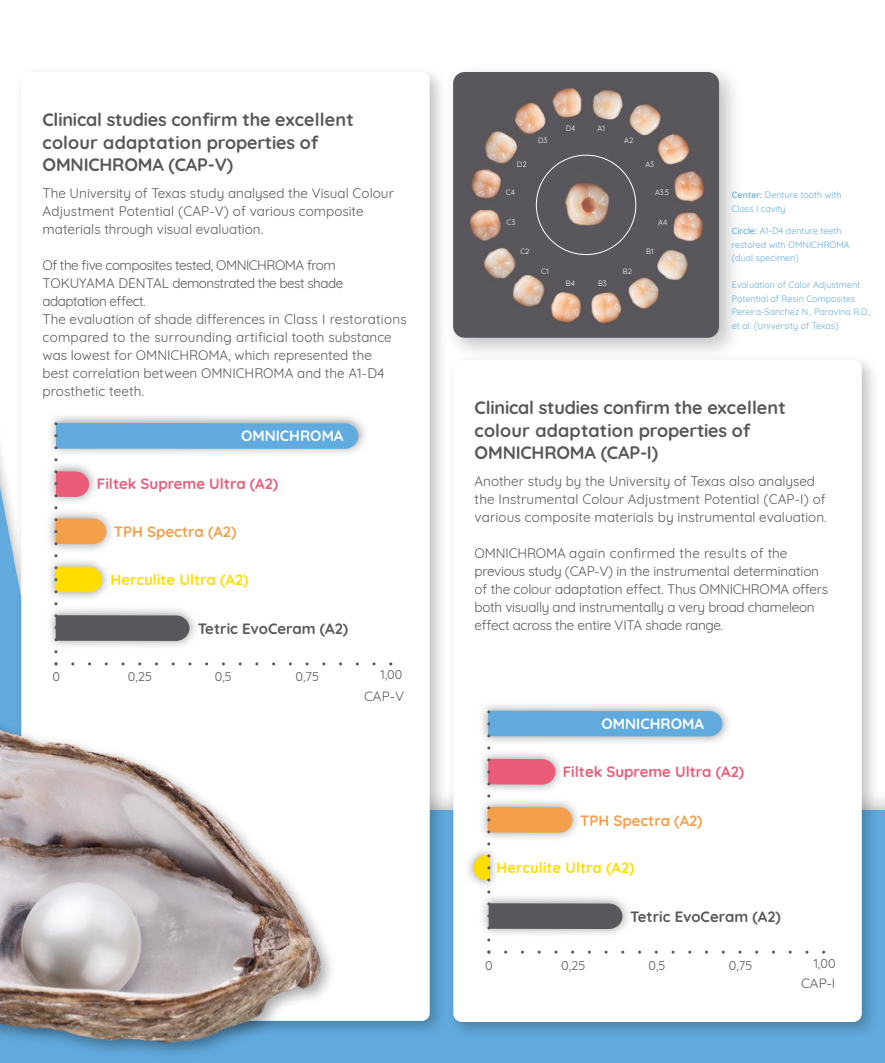
<style>
.page{position:relative;width:885px;height:1063px;background:#fff}
.page>*{position:absolute;margin:0;border:0;box-sizing:border-box;transform-origin:0 0}
.t1{font:700 18px/22.5px "Quicksand";letter-spacing:-.01em;color:#58575c}
.t2{font:700 15px "Quicksand";color:#eb5c79}
.t3{font:700 15px "Quicksand";color:#fd0}
.t4{font:700 15px "Quicksand";color:#58575c}
.t5{font:700 15px "Quicksand";color:#f49f4b}
.t6{font:700 15px "Quicksand";color:#fff}
.t7{font:13.5px/18px "Quicksand";color:#58575c}
.t8{font:13.5px/18px "Quicksand";letter-spacing:-.02em;color:#58575c}
.t9{font:12.75px "Quicksand";color:#58575c}
.t10{font:9px/13.5px "Quicksand";color:#61aade}
.t11{font:7.5px "Quicksand";color:#fff}
.s1{font-weight:500}
</style>
<div class="page">
<div style="left:0;top:810px;width:884px;height:253px;background:#61aade"></div>
<svg style="left:0;top:487px;width:14px;height:230px;background:#76b3df"></svg>
<div style="left:442px;top:62px;width:301px;height:300px;background:#000;opacity:.25"></div>
<img style="left:453px;top:72px;width:266px;height:266px">
<div style="left:14px;top:65px;width:433px;height:974px;background:#000;opacity:.25"></div>
<div style="left:21px;top:72px;width:408px;height:949px;background:#fff;border-radius:8px"></div>
<div style="left:446px;top:353px;width:433px;height:687px;background:#000;opacity:.25"></div>
<div style="left:453px;top:360px;width:408px;height:662px;background:#fff;border-radius:9px"></div>
<img style="left:50px;top:605px;width:145px;height:42px">
<img style="left:50px;top:557px;width:58px;height:41px">
<img style="left:49px;top:509px;width:63px;height:41px">
<img style="left:50px;top:461px;width:45px;height:41px">
<img style="left:51px;top:416px;width:314px;height:37px">
<svg style="left:54px;top:422px;width:304px;height:27px;background:#68abdc"></svg>
<svg style="left:54px;top:470px;width:35px;height:27px"></svg>
<svg style="left:54px;top:518px;width:52px;height:27px"></svg>
<svg style="left:54px;top:566px;width:48px;height:27px"></svg>
<svg style="left:54px;top:614px;width:135px;height:27px;background:#616165"></svg>
<img style="left:483px;top:897px;width:145px;height:38px">
<img style="left:468px;top:850px;width:27px;height:36px">
<img style="left:482px;top:797px;width:96px;height:41px">
<img style="left:482px;top:749px;width:79px;height:41px">
<img style="left:482px;top:705px;width:246px;height:37px">
<svg style="left:487px;top:710px;width:235px;height:27px;background:#68acdc"></svg>
<svg style="left:487px;top:758px;width:68px;height:27px;background:#e66882"></svg>
<svg style="left:487px;top:806px;width:85px;height:27px;background:#efa357"></svg>
<svg style="left:473px;top:854px;width:17px;height:27px"></svg>
<svg style="left:487px;top:902px;width:135px;height:27px;background:#616165"></svg>
<img style="left:0;top:719px;width:333px;height:335px">
<h1 class="t1" style="left:43px;top:107px;width:313px">Clinical studies confirm the excellent</h1>
<h1 class="t1" style="left:43px;top:129px;width:277px">colour adaptation properties of<br>OMNICHROMA (CAP-V)</h1>
<p class="t7" style="left:43px;top:183px;width:353px">The University of Texas study analysed the Visual Colour<br>Adjustment Potential (CAP-V) of various composite materials through visual evaluation.</p>
<p class="t7" style="left:43px;top:255px;width:366px">Of the five composites tested, OMNICHROMA from TOKUYAMA DENTAL demonstrated the best shade adaptation effect.<br>The evaluation of shade differences in Class I restorations compared to the surrounding artificial tooth substance was lowest for OMNICHROMA, which represented the<br>best correlation between OMNICHROMA and the A1-D4 prosthetic teeth.</p>
<p class="t6" style="left:241px;top:423px;width:104px">OMNICHROMA</p>
<p class="t9" style="left:53px;top:667px;width:9px">0</p>
<p class="t2" style="left:97px;top:471px;width:183px">Filtek Supreme Ultra (A2)</p>
<p class="t5" style="left:114px;top:520px;width:124px">TPH Spectra (A2)</p>
<p class="t3" style="left:111px;top:567px;width:139px">Herculite Ultra (A2)</p>
<p class="t4" style="left:198px;top:616px;width:152px">Tetric EvoCeram (A2)</p>
<p class="t9" style="left:128px;top:667px;width:26px">0,25</p>
<p class="t9" style="left:215px;top:667px;width:19px">0,5</p>
<p class="t9" style="left:295px;top:667px;width:25px">0,75</p>
<p class="t9" style="left:380px;top:665px;width:23px">1,00</p>
<p class="t7" style="left:364px;top:686px;width:41px">CAP-V</p>
<p class="t11" style="left:566px;top:122px;width:11px">D4</p>
<p class="t11" style="left:597px;top:122px;width:9px">A1</p>
<p class="t11" style="left:538px;top:135px;width:11px">D3</p>
<p class="t11" style="left:624px;top:135px;width:11px">A2</p>
<p class="t11" style="left:517px;top:158px;width:11px">D2</p>
<p class="t11" style="left:645px;top:158px;width:10px">A3</p>
<p class="t11" style="left:506px;top:187px;width:11px">C4</p>
<p class="t11" style="left:506px;top:217px;width:10px">C3</p>
<p class="t11" style="left:520px;top:246px;width:11px">C2</p>
<p class="t11" style="left:541px;top:266px;width:9px">C1</p>
<p class="t11" style="left:566px;top:277px;width:11px">B4</p>
<p class="t11" style="left:598px;top:277px;width:10px">B3</p>
<p class="t11" style="left:622px;top:266px;width:11px">B2</p>
<p class="t11" style="left:655px;top:187px;width:16px">A3.5</p>
<p class="t11" style="left:658px;top:217px;width:11px">A4</p>
<p class="t11" style="left:646px;top:246px;width:9px">B1</p>
<p class="t10" style="left:731px;top:187px;width:111px"><span class="s1">Center:</span> Denture tooth with<br>Class I cavity</p>
<p class="t10" style="left:731px;top:223px;width:119px"><span class="s1">Circle:</span> A1-D4 denture teeth restored with OMNICHROMA (dual specimen)</p>
<p class="t10" style="left:731px;top:277px;width:141px">Evaluation of Color Adjustment<br>Potential of Resin Composites<br>Pereira-Sanchez N., Paravina R.D., et al. (University of Texas)</p>
<h1 class="t1" style="left:474px;top:395px;width:313px">Clinical studies confirm the excellent colour adaptation properties of<br>OMNICHROMA (CAP-I)</h1>
<p class="t7" style="left:474px;top:471px;width:353px">Another study by the University of Texas also analysed the Instrumental Colour Adjustment Potential (CAP-I) of various composite materials by instrumental evaluation.</p>
<p class="t8" style="left:474px;top:543px;width:355px">OMNICHROMA again confirmed the results of the previous study (CAP-V) in the instrumental determination of the colour adaptation effect. Thus OMNICHROMA offers both visually and instrumentally a very broad chameleon effect across the entire VITA shade range.</p>
<p class="t6" style="left:601px;top:711px;width:104px">OMNICHROMA</p>
<p class="t2" style="left:563px;top:760px;width:183px">Filtek Supreme Ultra (A2)</p>
<p class="t5" style="left:580px;top:808px;width:124px">TPH Spectra (A2)</p>
<p class="t3" style="left:496px;top:855px;width:139px">Herculite Ultra (A2)</p>
<p class="t4" style="left:630px;top:904px;width:152px">Tetric EvoCeram (A2)</p>
<p class="t9" style="left:485px;top:956px;width:9px">0</p>
<p class="t9" style="left:561px;top:956px;width:26px">0,25</p>
<p class="t9" style="left:648px;top:956px;width:19px">0,5</p>
<p class="t9" style="left:728px;top:956px;width:25px">0,75</p>
<p class="t9" style="left:813px;top:954px;width:23px;rotate:-1deg">1,00</p>
<p class="t7" style="left:801px;top:973px;width:36px">CAP-I</p>
</div>
